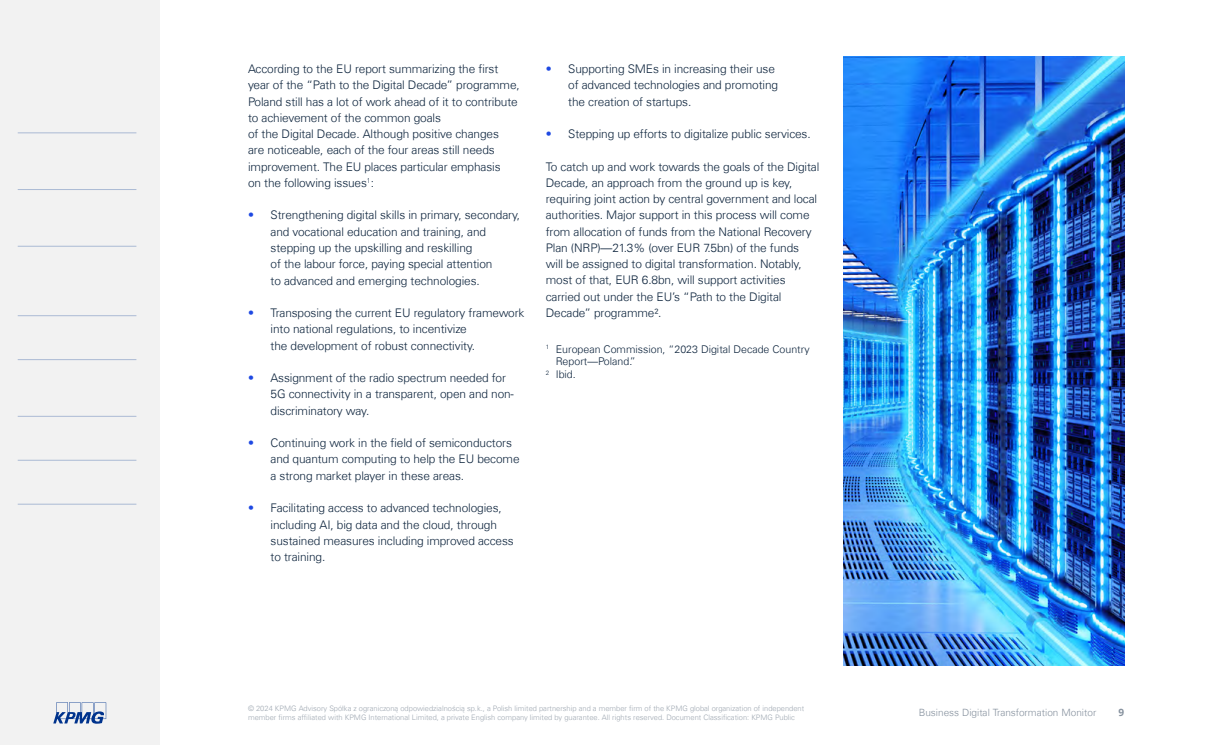
<style>
.page{position:relative;width:1212px;height:745px;background:#fff}
.page>*{position:absolute;margin:0;border:0;box-sizing:border-box;transform-origin:0 0}
.t1{font:300 11.88px/16.2px "Universfor KPMG";letter-spacing:-.01em;color:#0c233c}
.t2{font:300 10.62px "Universfor KPMG";color:#0c233c}
.t3{font:300 10px "Universfor KPMG";color:#86919e}
.t4{font:700 10px "Open Sans";color:#86919e}
.t5{font:300 7.5px/9px "Universfor KPMG";color:#9ea7b1}
.s1{color:#1e49e2}
</style>
<div class="page">
<img style="left:843px;top:57px;width:281px;height:607px">
<div style="left:0;top:0;width:159px;height:744px;background:#f2f2f2"></div>
<hr style="left:18px;top:189px;width:118px;height:1px;background:#00338d">
<hr style="left:18px;top:132px;width:118px;height:1px;background:#00338d">
<hr style="left:18px;top:315px;width:118px;height:1px;background:#00338d">
<hr style="left:18px;top:246px;width:118px;height:1px;background:#00338d">
<hr style="left:18px;top:359px;width:118px;height:1px;background:#00338d">
<hr style="left:18px;top:459px;width:118px;height:1px;background:#00338d">
<hr style="left:18px;top:415px;width:118px;height:1px;background:#00338d">
<hr style="left:18px;top:503px;width:118px;height:1px;background:#00338d">
<svg style="left:53px;top:702px;width:53px;height:21px"></svg>
<p class="t1" style="left:248px;top:61px;width:273px">According to the EU report summarizing the first year of the “Path to the Digital Decade” programme, Poland still has a lot of work ahead of it to contribute to achievement of the common goals<br>of the Digital Decade. Although positive changes<br>are noticeable, each of the four areas still needs improvement. The EU places particular emphasis<br>on the following issues<sup>1</sup>:</p>
<p class="t1" style="left:271px;top:207px;width:251px;text-indent:-23px"><span class="s1">•</span> Strengthening digital skills in primary, secondary, and vocational education and training, and stepping up the upskilling and reskilling<br>of the labour force, paying special attention<br>to advanced and emerging technologies.</p>
<p class="t1" style="left:271px;top:304px;width:255px;text-indent:-23px"><span class="s1">•</span> Transposing the current EU regulatory framework into national regulations, to incentivize<br>the development of robust connectivity.</p>
<p class="t1" style="left:271px;top:369px;width:245px;text-indent:-23px"><span class="s1">•</span> Assignment of the radio spectrum needed for<br>5G connectivity in a transparent, open and non&shy;discriminatory way.</p>
<p class="t1" style="left:271px;top:434px;width:251px;text-indent:-23px"><span class="s1">•</span> Continuing work in the field of semiconductors and quantum computing to help the EU become a strong market player in these areas.</p>
<p class="t1" style="left:271px;top:499px;width:245px;text-indent:-23px"><span class="s1">•</span> Facilitating access to advanced technologies, including AI, big data and the cloud, through sustained measures including improved access to training.</p>
<p class="t1" style="left:568px;top:61px;width:211px;text-indent:-23px"><span class="s1">•</span> Supporting SMEs in increasing their use of advanced technologies and promoting the creation of startups.</p>
<p class="t1" style="left:546px;top:126px;width:266px"><span class="s1">•</span> Stepping up efforts to digitalize public services.</p>
<p class="t1" style="left:546px;top:158px;width:275px">To catch up and work towards the goals of the Digital Decade, an approach from the ground up is key, requiring joint action by central government and local authorities. Major support in this process will come from allocation of funds from the National Recovery Plan (NRP)—21.3% (over EUR 7.5bn) of the funds will be assigned to digital transformation. Notably, most of that, EUR 6.8bn, will support activities carried out under the EU’s “Path to the Digital Decade” programme2.</p>
<p class="t2" style="left:546px;top:342px;width:265px"><sup>1</sup> European Commission, “2023 Digital Decade Country</p>
<p class="t2" style="left:556px;top:355px;width:82px">Report—Poland.”</p>
<p class="t2" style="left:546px;top:367px;width:32px"><sup>2</sup> Ibid.</p>
<p class="t5" style="left:248px;top:703px;width:558px">© 2024 KPMG Advisory Spółka z ograniczoną odpowiedzialnością sp.k., a Polish limited partnership and a member firm of the KPMG global organization of independent member firms affiliated with KPMG International Limited, a private English company limited by guarantee. All rights reserved. Document Classification: KPMG Public</p>
<p class="t3" style="left:919px;top:706px;width:179px">Business Digital Transformation Monitor</p>
<p class="t4" style="left:1118px;top:705px;width:7px">9</p>
</div>
